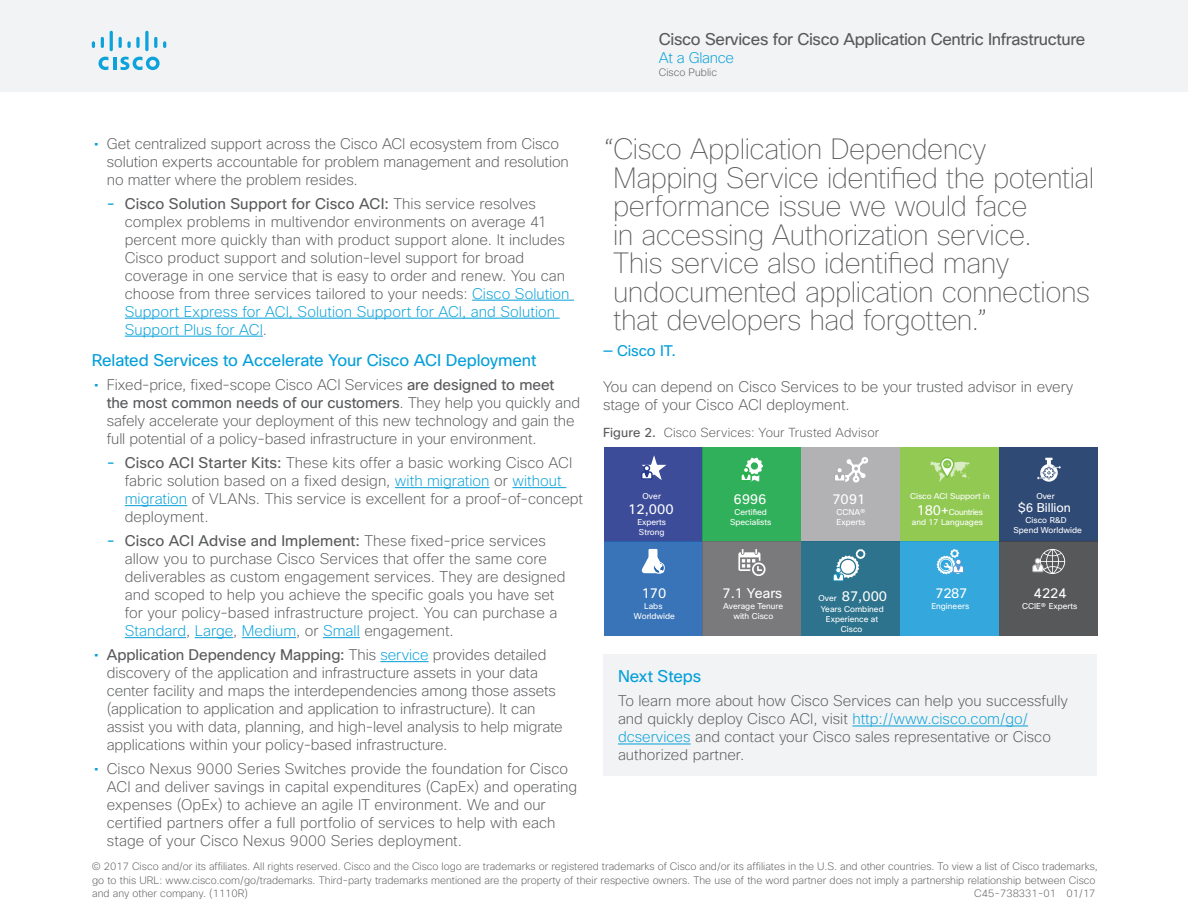
<style>
.page{position:relative;width:1188px;height:918px;background:#fff}
.page>*{position:absolute;margin:0;border:0;box-sizing:border-box;transform-origin:0 0}
.Intro{font:100 28.5px/28.5px "Cisco Sans";letter-spacing:-.015em;color:#58595b}
.Subhead3{font:16.5px "Cisco Sans";letter-spacing:-.01em;color:#049fd9}
.t1{font:16.5px "Cisco Sans";letter-spacing:-.02em;color:#58595b}
.Body{font:200 15px/18px "Cisco Sans";color:#58595b}
.Pull_Quote_Author1{font:15px "Cisco Sans";letter-spacing:-.01em;color:#049fd9}
.t2{font:200 15px "Cisco Sans";letter-spacing:-.02em;color:#049fd9}
.t3{font:13.8px "Cisco Sans";color:#fff}
.FigureCaption{font:200 12.75px "Cisco Sans";letter-spacing:.01em;color:#58595b}
.t4{font:12.3px "Cisco Sans";color:#fff}
.Confidentiality{font:200 10.5px/13.5px "Cisco Sans";color:#58595b}
.t5{font:8.25px/9.6px "Cisco Sans";color:#fff;text-align:center}
.s1{font-weight:400;color:#049fd9}
.s2{font-weight:400}
.s3{color:#049fd9}
.s4{font-size:13.8px}
.s5{font-size:8.25px}
</style>
<div class="page">
<div style="left:0;top:0;width:1188px;height:92px;background:#f1f3f4"></div>
<svg style="left:99px;top:57px;width:61px;height:13px"></svg>
<svg style="left:92px;top:41px;width:3px;height:7px"></svg>
<svg style="left:101px;top:37px;width:3px;height:11px"></svg>
<hr style="left:110px;top:31px;width:3px;height:20px;background:#0ca2db;border-radius:2px">
<svg style="left:119px;top:37px;width:12px;height:11px"></svg>
<svg style="left:136px;top:37px;width:4px;height:11px"></svg>
<svg style="left:145px;top:31px;width:4px;height:20px"></svg>
<svg style="left:154px;top:37px;width:3px;height:11px"></svg>
<svg style="left:163px;top:41px;width:3px;height:7px"></svg>
<hr style="left:472px;top:300px;width:102px;height:1px;background:#049fd9">
<hr style="left:125px;top:318px;width:435px;height:1px;background:#049fd9">
<hr style="left:125px;top:336px;width:138px;height:1px;background:#049fd9">
<hr style="left:395px;top:487px;width:95px;height:1px;background:#049fd9">
<hr style="left:512px;top:487px;width:54px;height:1px;background:#049fd9">
<hr style="left:125px;top:505px;width:62px;height:1px;background:#049fd9">
<hr style="left:125px;top:637px;width:61px;height:1px;background:#049fd9">
<hr style="left:195px;top:637px;width:38px;height:1px;background:#049fd9">
<hr style="left:242px;top:637px;width:54px;height:1px;background:#049fd9">
<hr style="left:323px;top:637px;width:37px;height:1px;background:#049fd9">
<hr style="left:380px;top:661px;width:49px;height:1px;background:#049fd9">
<div style="left:604px;top:448px;width:98px;height:94px;background:#3c4c99"></div>
<div style="left:702px;top:448px;width:99px;height:94px;background:#30b05b"></div>
<div style="left:999px;top:448px;width:99px;height:94px;background:#304a76"></div>
<div style="left:801px;top:448px;width:99px;height:94px;background:#b2b2b5"></div>
<div style="left:900px;top:448px;width:99px;height:94px;background:#92c953"></div>
<div style="left:604px;top:542px;width:98px;height:94px;background:#3973b8"></div>
<div style="left:702px;top:542px;width:99px;height:94px;background:#7a797c"></div>
<div style="left:999px;top:542px;width:99px;height:94px;background:#575859"></div>
<div style="left:801px;top:542px;width:99px;height:94px;background:#2d738d"></div>
<div style="left:900px;top:542px;width:99px;height:94px;background:#34a7dc"></div>
<svg style="left:930px;top:457px;width:40px;height:25px"></svg>
<svg style="left:1037px;top:458px;width:24px;height:24px"></svg>
<svg style="left:641px;top:455px;width:26px;height:25px"></svg>
<svg style="left:740px;top:458px;width:23px;height:24px"></svg>
<svg style="left:835px;top:457px;width:34px;height:26px"></svg>
<svg style="left:642px;top:549px;width:23px;height:25px"></svg>
<svg style="left:936px;top:549px;width:28px;height:25px"></svg>
<svg style="left:738px;top:549px;width:28px;height:27px"></svg>
<svg style="left:833px;top:549px;width:33px;height:33px"></svg>
<svg style="left:1032px;top:549px;width:33px;height:25px"></svg>
<div style="left:603px;top:654px;width:493px;height:121px;background:#f1f3f4"></div>
<hr style="left:852px;top:726px;width:176px;height:1px;background:#049fd9">
<hr style="left:618px;top:744px;width:73px;height:1px;background:#049fd9">
<p class="t1" style="left:659px;top:28px;width:428px">Cisco Services for Cisco Application Centric Infrastructure</p>
<p class="t2" style="left:659px;top:48px;width:77px">At a Glance</p>
<p class="Confidentiality" style="left:659px;top:66px;width:60px">Cisco Public</p>
<p class="Body" style="left:107px;top:134px;width:464px;text-indent:-13px"><span class="s1">•</span> Get centralized support across the Cisco ACI ecosystem from Cisco solution experts accountable for problem management and resolution no matter where the problem resides.</p>
<p class="Body" style="left:125px;top:194px;width:446px;text-indent:-18px"><span class="s1">-</span> <span class="s2">Cisco Solution Support for Cisco ACI:</span> This service resolves complex problems in multivendor environments on average 41 percent more quickly than with product support alone. It includes Cisco product support and solution-level support for broad coverage in one service that is easy to order and renew. You can choose from three services tailored to your needs: <span class="s3">Cisco Solution Support Express for ACI, Solution Support for ACI, and Solution Support Plus for ACI</span>.</p>
<p class="Subhead3" style="left:92px;top:350px;width:446px">Related Services to Accelerate Your Cisco ACI Deployment</p>
<p class="Body" style="left:107px;top:376px;width:475px;text-indent:-13px"><span class="s1">•</span> Fixed-price, fixed-scope Cisco ACI Services <span class="s2">are designed to meet the most common needs of our customers</span>. They help you quickly and safely accelerate your deployment of this new technology and gain the full potential of a policy-based infrastructure in your environment.</p>
<p class="Body" style="left:125px;top:454px;width:460px;text-indent:-18px"><span class="s1">-</span> <span class="s2">Cisco ACI Starter Kits:</span> These kits offer a basic working Cisco ACI fabric solution based on a fixed design, <span class="s3">with migration</span> or <span class="s3">without migration</span> of VLANs. This service is excellent for a proof-of-concept deployment.</p>
<p class="Body" style="left:125px;top:532px;width:442px;text-indent:-18px"><span class="s1">-</span> <span class="s2">Cisco ACI Advise and Implement:</span> These fixed-price services allow you to purchase Cisco Services that offer the same core deliverables as custom engagement services. They are designed and scoped to help you achieve the specific goals you have set for your policy-based infrastructure project. You can purchase a <span class="s3">Standard</span>, <span class="s3">Large</span>, <span class="s3">Medium</span>, or <span class="s3">Small</span> engagement.</p>
<p class="Body" style="left:107px;top:646px;width:458px;text-indent:-13px"><span class="s1">•</span> <span class="s2">Application Dependency Mapping:</span> This <span class="s3">service</span> provides detailed discovery of the application and infrastructure assets in your data center facility and maps the interdependencies among those assets (application to application and application to infrastructure). It can assist you with data, planning, and high-level analysis to help migrate applications within your policy-based infrastructure.</p>
<p class="Body" style="left:107px;top:760px;width:472px;text-indent:-13px"><span class="s1">•</span> Cisco Nexus 9000 Series Switches provide the foundation for Cisco ACI and deliver savings in capital expenditures (CapEx) and operating expenses (OpEx) to achieve an agile IT environment. We and our certified partners offer a full portfolio of services to help with each stage of your Cisco Nexus 9000 Series deployment.</p>
<p class="Intro" style="left:613px;top:135px;width:483px;text-indent:-10px">“Cisco Application Dependency Mapping Service identified the potential performance issue we would face<br>in accessing Authorization service.<br>This service also identified many undocumented application connections that developers had forgotten.”</p>
<p class="Pull_Quote_Author1" style="left:603px;top:341px;width:74px">— Cisco IT.</p>
<p class="Body" style="left:603px;top:377px;width:472px">You can depend on Cisco Services to be your trusted advisor in every stage of your Cisco ACI deployment.</p>
<p class="FigureCaption" style="left:603px;top:425px;width:278px"><span class="s2">Figure 2.</span> Cisco Services: Your Trusted Advisor</p>
<p class="t5" style="left:643px;top:491px;width:20px">Over</p>
<p class="t3" style="left:628px;top:500px;width:47px">12,000</p>
<p class="t5" style="left:637px;top:517px;width:30px;line-height:10.4px;text-align:left">Experts<br>Strong</p>
<p class="t3" style="left:642px;top:584px;width:26px">170</p>
<p class="t5" style="left:634px;top:601px;width:43px">Labs<br>Worldwide</p>
<p class="t3" style="left:733px;top:490px;width:34px">6996</p>
<p class="t5" style="left:730px;top:507px;width:43px">Certi ed<br>Specialists</p>
<p class="t3" style="left:722px;top:584px;width:61px">7.1 Years</p>
<p class="t5" style="left:723px;top:601px;width:62px">Average Tenure with Cisco</p>
<p class="t3" style="left:832px;top:490px;width:34px">7091</p>
<p class="t5" style="left:836px;top:507px;width:31px;text-align:left">CCNA®<br>Experts</p>
<p class="t5" style="left:910px;top:487px;width:81px;line-height:16.5px">Cisco ACI Support in<br><span class="s4">180+</span>Countries</p>
<p class="t5" style="left:912px;top:517px;width:73px">and 17 Languages</p>
<p class="t3" style="left:818px;top:587px;width:70px"><span class="s5">Over</span> 87,000</p>
<p class="t5" style="left:821px;top:605px;width:64px">Years Combined<br>Experience at<br>Cisco</p>
<p class="t3" style="left:935px;top:584px;width:34px">7287</p>
<p class="t5" style="left:932px;top:601px;width:39px">Engineers</p>
<p class="t5" style="left:1036px;top:491px;width:20px">Over</p>
<p class="t4" style="left:1018px;top:500px;width:54px">$6 Billion</p>
<p class="t5" style="left:1014px;top:516px;width:70px">Cisco R&amp;D<br>Spend Worldwide</p>
<p class="t3" style="left:1034px;top:584px;width:34px">4224</p>
<p class="t5" style="left:1022px;top:601px;width:57px">CCIE® Experts</p>
<p class="Subhead3" style="left:618px;top:666px;width:85px">Next Steps</p>
<p class="Body" style="left:618px;top:692px;width:451px">To learn more about how Cisco Services can help you successfully and quickly deploy Cisco ACI, visit <span class="s3">http://www.cisco.com/go/ dcservices</span> and contact your Cisco sales representative or Cisco authorized partner.</p>
<p class="Confidentiality" style="left:92px;top:860px;width:1007px">© 2017 Cisco and/or its affiliates. All rights reserved. Cisco and the Cisco logo are trademarks or registered trademarks of Cisco and/or its affiliates in the U.S. and other countries. To view a list of Cisco trademarks, go to this URL: www.cisco.com/go/trademarks. Third-party trademarks mentioned are the property of their respective owners. The use of the word partner does not imply a partnership relationship between Cisco and any other company. (1110R)</p>
<p class="Confidentiality" style="left:974px;top:887px;width:123px">C45-738331-01 01/17</p>
</div>
